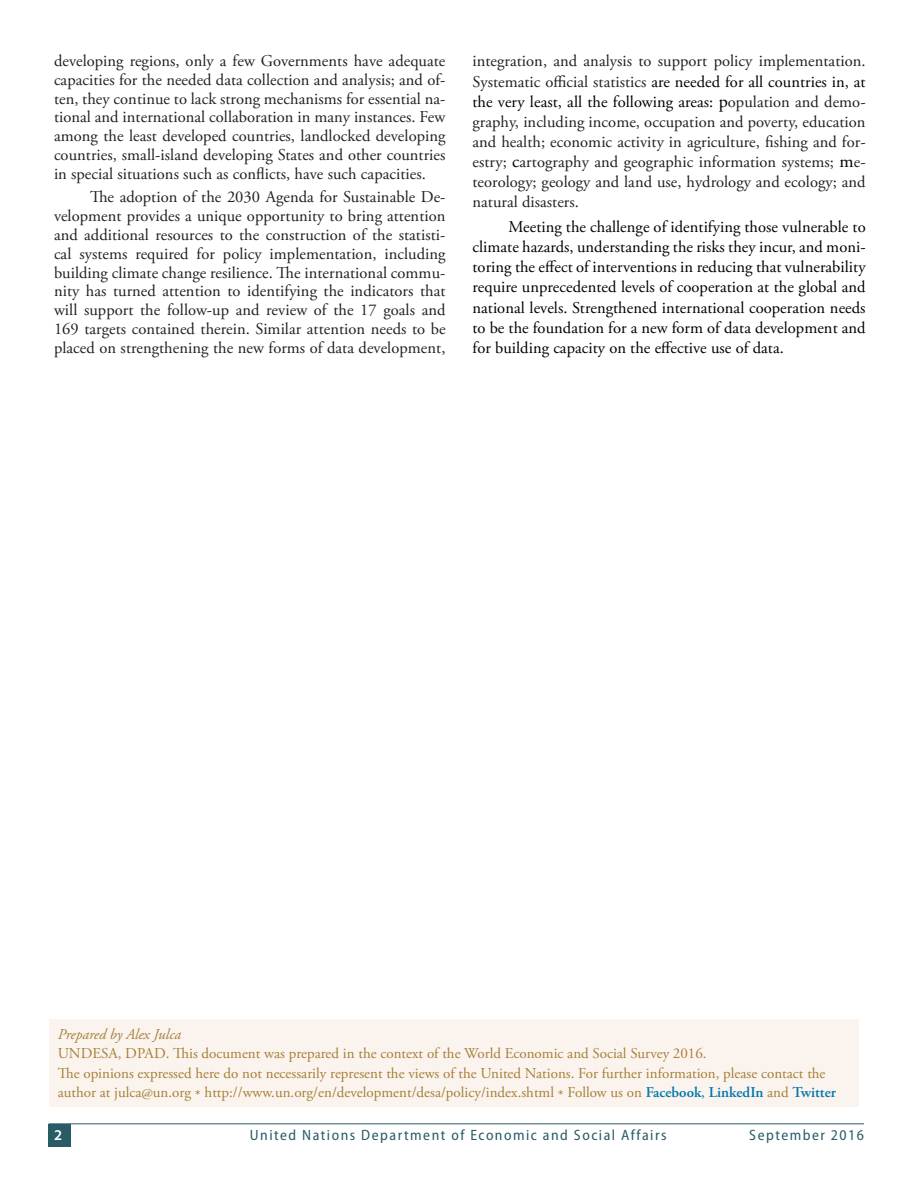
<style>
.page{position:relative;width:918px;height:1188px;background:#fff}
.page>*{position:absolute;margin:0;border:0;box-sizing:border-box;transform-origin:0 0}
.Body_Text{font:16.5px/18.8px "Adobe Garamond Pro";letter-spacing:.005em;color:#231f20;text-align:justify}
.Firstpara{font:16.5px/18.8px "Adobe Garamond Pro";letter-spacing:.005em;color:#231f20;text-align:justify}
.Body_Text-2{font:16.5px/20.1px "Adobe Garamond Pro";letter-spacing:.005em;color:#000;text-align:justify}
.t1{font:15px/19.5px "Adobe Garamond Pro";color:#a57f38}
.t2{font:semi-condensed 15px "Myriad Pro";letter-spacing:.1em;color:#295b66}
.t3{font:italic 15px "Adobe Garamond Pro";color:#a57f38}
.t4{font:600 15px "Myriad Pro";color:#fff}
.s1{color:#000}
.s2{font-size:18px;color:#000}
.s3{font-weight:600;color:#0078ae}
.s4{color:#0078ae}
</style>
<div class="page">
<div style="left:49px;top:1124px;width:22px;height:23px;background:#295b66"></div>
<hr style="left:49px;top:1123px;width:815px;height:1px;background:#295b66">
<div style="left:49px;top:1019px;width:810px;height:88px;background:#fbf4ee"></div>
<p class="Firstpara" style="left:54px;top:52px;width:393px">developing regions, only a few Governments have adequate capacities for the needed data collection and analysis; and of&shy;ten, they continue to lack strong mechanisms for essential na&shy;tional and international collaboration in many instances. Few among the least developed countries, landlocked developing countries, small-island developing States and other countries in special situations such as conflicts, have such capacities.</p>
<p class="Body_Text" style="left:54px;top:188px;width:393px;text-indent:36px">The adoption of the 2030 Agenda for Sustainable De&shy;velopment provides a unique opportunity to bring attention and additional resources to the construction of the statisti&shy;cal systems required for policy implementation, including building climate change resilience. The international commu&shy;nity has turned attention to identifying the indicators that will support the follow-up and review of the 17 goals and 169 targets contained therein. Similar attention needs to be placed on strengthening the new forms of data development,</p>
<p class="Body_Text" style="left:472px;top:52px;width:395px;line-height:20.1px">integration, and analysis to support policy implementation.<br>Systematic official statistics <span class="s1">are needed for all countries in, at the very least, all the following areas:</span> <span class="s2">p</span>opulation and demo&shy;graphy, including income, occupation and poverty, education and health; economic activity in agriculture, fishing and for&shy;estry; <span class="s2">c</span>artography and geographic information systems; <span class="s2">m</span>e&shy;teorology; geology and land use, hydrology and ecology; and natural disasters.</p>
<p class="Body_Text-2" style="left:473px;top:217px;width:395px;text-indent:36px">Meeting the challenge of identifying those vulnerable to climate hazards, understanding the risks they incur, and moni&shy;toring the effect of interventions in reducing that vulnerability require unprecedented levels of cooperation at the global and national levels. Strengthened international cooperation needs to be the foundation for a new form of data development and for building capacity on the effective use of data.</p>
<p class="t3" style="left:58px;top:1025px;width:125px">Prepared by Alex Julca</p>
<p class="t1" style="left:58px;top:1044px;width:650px">UNDESA, DPAD. This document was prepared in the context of the World Economic and Social Survey 2016.</p>
<p class="t1" style="left:58px;top:1064px;width:780px">The opinions expressed here do not necessarily represent the views of the United Nations. For further information, please contact the author at julca@un.org * http://www.un.org/en/development/desa/policy/index.shtml * Follow us on <span class="s3">Facebook</span><span class="s4">,</span> <span class="s3">LinkedIn</span> and <span class="s3">Twitter</span></p>
<p class="t4" style="left:54px;top:1126px;width:10px">2</p>
<p class="t2" style="left:250px;top:1127px;width:418px">United Nations Department of Economic and Social Affairs</p>
<p class="t2" style="left:749px;top:1127px;width:116px">September 2016</p>
</div>
